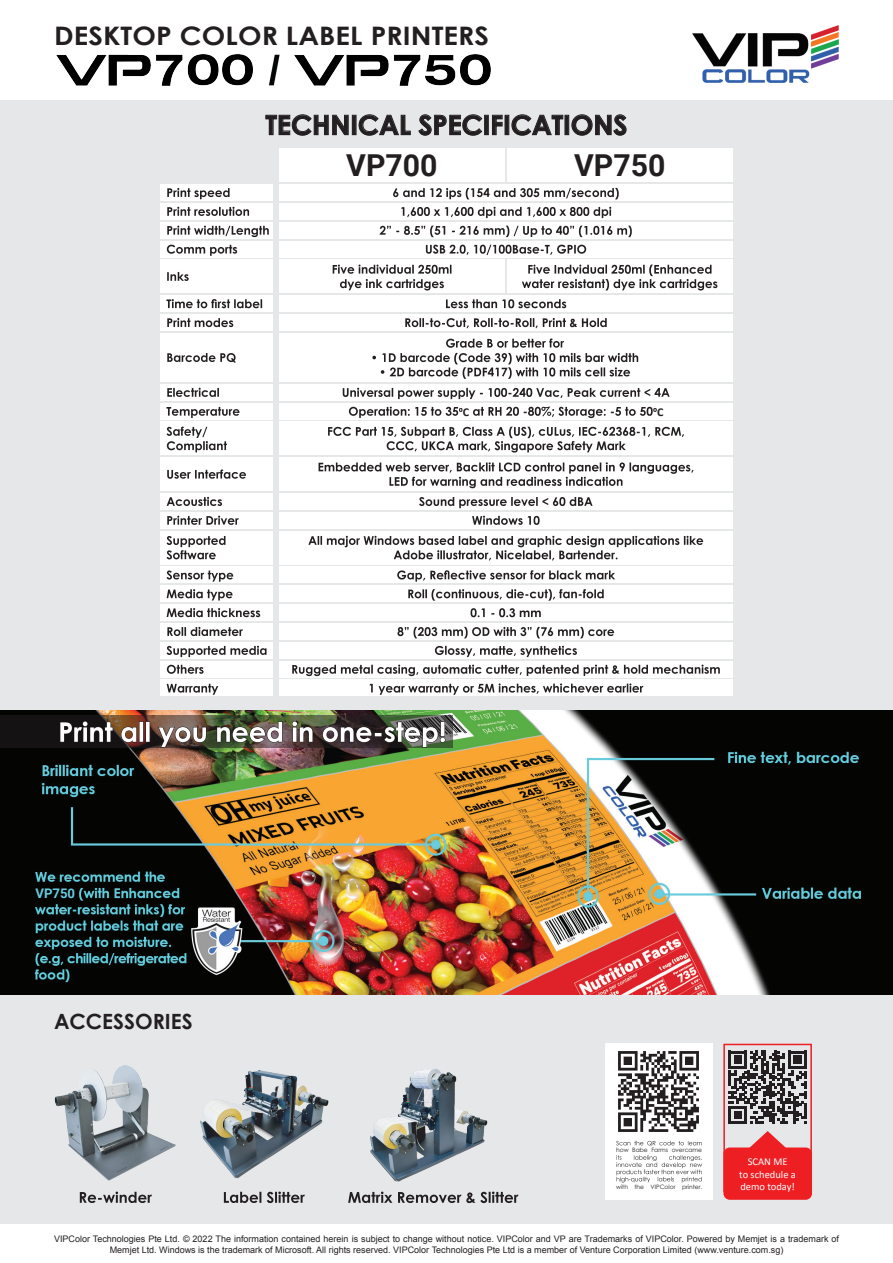
<style>
.page{position:relative;width:893px;height:1263px;background:#fff}
.page>*{position:absolute;margin:0;border:0;box-sizing:border-box;transform-origin:0 0}
.t1{font:700 30.15px "Roboto";color:#231f20}
.t2{font:700 27px "Century Gothic";color:#231f20}
.t3{font:700 25.5px "Century Gothic";letter-spacing:.005em;color:#231f20;scale:1.1 1}
.t4{font:700 21px "Century Gothic";color:#231f20}
.t5{font:700 13.2px "Roboto";color:#67cce1}
.t6{font:700 12px "Calibri";color:#231f20}
.t7{font:10.5px/12.6px "Calibri";color:#fff;text-align:center}
.t8{font:9px/10.8px "Arial";color:#231f20;text-align:center}
.t9{font:6px "Century Gothic";color:#231f20}
</style>
<div class="page">
<img style="left:692px;top:25px;width:147px;height:58px">
<div style="left:0;top:100px;width:893px;height:610px;background:#e6e7e9"></div>
<img style="left:0;top:710px;width:893px;height:285px">
<svg style="left:1px;top:716px;width:452px;height:32px;background:#343226"></svg>
<svg style="left:60px;top:721px;width:386px;height:27px"></svg>
<div style="left:1px;top:995px;width:892px;height:229px;background:#e6e7e9"></div>
<img style="left:54px;top:1066px;width:120px;height:115px">
<svg style="left:80px;top:1191px;width:72px;height:12px"></svg>
<img style="left:174px;top:1070px;width:155px;height:109px">
<svg style="left:224px;top:1191px;width:81px;height:12px"></svg>
<img style="left:370px;top:1068px;width:118px;height:114px">
<svg style="left:348px;top:1191px;width:170px;height:12px"></svg>
<svg style="left:728px;top:1051px;width:79px;height:73px"></svg>
<svg style="left:750px;top:1131px;width:35px;height:16px"></svg>
<div style="left:723px;top:1044px;width:89px;height:148px;border:2px solid #ee1f23"></div>
<div style="left:723px;top:1147px;width:89px;height:53px;background:#ee1f23;border-radius:6px"></div>
<div style="left:605px;top:1043px;width:108px;height:157px;background:#fff"></div>
<img style="left:618px;top:1051px;width:81px;height:81px">
<svg style="left:616px;top:1141px;width:86px;height:4px"></svg>
<svg style="left:616px;top:1155px;width:86px;height:27px"></svg>
<img style="left:268px;top:55px;width:12px;height:30px">
<img style="left:57px;top:54px;width:196px;height:31px">
<img style="left:294px;top:54px;width:196px;height:31px">
<div style="left:279px;top:184px;width:454px;height:17px;background:#fff"></div>
<svg style="left:393px;top:188px;width:226px;height:11px"></svg>
<div style="left:279px;top:566px;width:454px;height:17px;background:#fff"></div>
<svg style="left:397px;top:570px;width:218px;height:12px"></svg>
<div style="left:279px;top:512px;width:454px;height:17px;background:#fff"></div>
<svg style="left:472px;top:516px;width:68px;height:9px"></svg>
<div style="left:279px;top:384px;width:454px;height:17px;background:#fff"></div>
<svg style="left:343px;top:388px;width:327px;height:11px"></svg>
<div style="left:160px;top:184px;width:113px;height:17px;background:#fff"></div>
<svg style="left:167px;top:188px;width:63px;height:11px"></svg>
<div style="left:160px;top:566px;width:113px;height:17px;background:#fff"></div>
<svg style="left:167px;top:570px;width:66px;height:12px"></svg>
<div style="left:160px;top:512px;width:113px;height:17px;background:#fff"></div>
<svg style="left:167px;top:516px;width:72px;height:9px"></svg>
<div style="left:160px;top:384px;width:113px;height:17px;background:#fff"></div>
<svg style="left:167px;top:388px;width:52px;height:9px"></svg>
<svg style="left:265px;top:114px;width:84px;height:22px"></svg>
<div style="left:352px;top:115px;width:4px;height:20px;border:1px solid #231f20"></div>
<svg style="left:359px;top:114px;width:52px;height:22px"></svg>
<svg style="left:418px;top:114px;width:64px;height:22px"></svg>
<div style="left:484px;top:115px;width:5px;height:20px;border:1px solid #231f20"></div>
<svg style="left:492px;top:115px;width:11px;height:20px"></svg>
<svg style="left:511px;top:114px;width:52px;height:22px"></svg>
<div style="left:565px;top:115px;width:4px;height:20px;border:1px solid #231f20"></div>
<svg style="left:571px;top:114px;width:56px;height:22px"></svg>
<div style="left:279px;top:203px;width:454px;height:17px;background:#fff"></div>
<svg style="left:401px;top:207px;width:210px;height:11px"></svg>
<div style="left:279px;top:585px;width:454px;height:17px;background:#fff"></div>
<svg style="left:408px;top:589px;width:196px;height:12px"></svg>
<div style="left:279px;top:642px;width:454px;height:17px;background:#fff"></div>
<svg style="left:435px;top:646px;width:142px;height:11px"></svg>
<div style="left:279px;top:531px;width:454px;height:33px;background:#fff"></div>
<svg style="left:308px;top:536px;width:395px;height:25px"></svg>
<div style="left:279px;top:421px;width:454px;height:34px;background:#fff"></div>
<svg style="left:328px;top:427px;width:356px;height:26px"></svg>
<div style="left:160px;top:203px;width:113px;height:17px;background:#fff"></div>
<svg style="left:167px;top:207px;width:82px;height:9px"></svg>
<div style="left:160px;top:585px;width:113px;height:17px;background:#fff"></div>
<svg style="left:167px;top:589px;width:66px;height:11px"></svg>
<div style="left:160px;top:642px;width:113px;height:17px;background:#fff"></div>
<svg style="left:167px;top:646px;width:100px;height:11px"></svg>
<div style="left:160px;top:531px;width:113px;height:33px;background:#fff"></div>
<svg style="left:167px;top:536px;width:58px;height:23px"></svg>
<div style="left:160px;top:421px;width:113px;height:34px;background:#fff"></div>
<svg style="left:167px;top:427px;width:60px;height:25px"></svg>
<div style="left:279px;top:222px;width:454px;height:17px;background:#fff"></div>
<svg style="left:380px;top:226px;width:252px;height:11px"></svg>
<div style="left:279px;top:604px;width:454px;height:17px;background:#fff"></div>
<svg style="left:471px;top:608px;width:70px;height:9px"></svg>
<div style="left:279px;top:661px;width:454px;height:16px;background:#fff"></div>
<svg style="left:292px;top:665px;width:428px;height:11px"></svg>
<div style="left:279px;top:457px;width:454px;height:34px;background:#fff"></div>
<svg style="left:319px;top:462px;width:374px;height:26px"></svg>
<div style="left:160px;top:222px;width:113px;height:17px;background:#fff"></div>
<svg style="left:167px;top:226px;width:102px;height:11px"></svg>
<div style="left:160px;top:604px;width:113px;height:17px;background:#fff"></div>
<svg style="left:167px;top:608px;width:93px;height:9px"></svg>
<div style="left:160px;top:661px;width:113px;height:16px;background:#fff"></div>
<svg style="left:167px;top:665px;width:37px;height:9px"></svg>
<div style="left:160px;top:457px;width:113px;height:34px;background:#fff"></div>
<svg style="left:167px;top:469px;width:79px;height:10px"></svg>
<div style="left:279px;top:241px;width:454px;height:16px;background:#fff"></div>
<svg style="left:426px;top:245px;width:160px;height:10px"></svg>
<div style="left:279px;top:623px;width:454px;height:17px;background:#fff"></div>
<svg style="left:397px;top:627px;width:217px;height:11px"></svg>
<div style="left:279px;top:679px;width:454px;height:17px;background:#fff"></div>
<svg style="left:369px;top:683px;width:274px;height:12px"></svg>
<div style="left:279px;top:493px;width:454px;height:17px;background:#fff"></div>
<svg style="left:419px;top:497px;width:174px;height:11px"></svg>
<div style="left:160px;top:241px;width:113px;height:16px;background:#fff"></div>
<svg style="left:167px;top:245px;width:70px;height:11px"></svg>
<div style="left:160px;top:623px;width:113px;height:17px;background:#fff"></div>
<svg style="left:167px;top:627px;width:76px;height:9px"></svg>
<div style="left:160px;top:679px;width:113px;height:17px;background:#fff"></div>
<svg style="left:167px;top:684px;width:51px;height:11px"></svg>
<div style="left:160px;top:493px;width:113px;height:17px;background:#fff"></div>
<svg style="left:167px;top:497px;width:55px;height:9px"></svg>
<div style="left:279px;top:259px;width:226px;height:34px;background:#fff"></div>
<svg style="left:333px;top:265px;width:118px;height:25px"></svg>
<div style="left:279px;top:148px;width:226px;height:34px;background:#fff"></div>
<div style="left:160px;top:259px;width:113px;height:34px;background:#fff"></div>
<svg style="left:167px;top:272px;width:22px;height:9px"></svg>
<div style="left:507px;top:259px;width:226px;height:34px;background:#fff"></div>
<svg style="left:522px;top:265px;width:195px;height:25px"></svg>
<div style="left:507px;top:148px;width:226px;height:34px;background:#fff"></div>
<div style="left:279px;top:295px;width:454px;height:17px;background:#fff"></div>
<div style="left:160px;top:295px;width:113px;height:17px;background:#fff"></div>
<svg style="left:166px;top:299px;width:96px;height:9px"></svg>
<svg style="left:446px;top:299px;width:120px;height:9px"></svg>
<div style="left:279px;top:314px;width:454px;height:17px;background:#fff"></div>
<svg style="left:405px;top:318px;width:202px;height:10px"></svg>
<div style="left:160px;top:314px;width:113px;height:17px;background:#fff"></div>
<svg style="left:167px;top:318px;width:66px;height:9px"></svg>
<div style="left:279px;top:333px;width:454px;height:49px;background:#fff"></div>
<div style="left:160px;top:333px;width:113px;height:49px;background:#fff"></div>
<svg style="left:167px;top:353px;width:69px;height:9px"></svg>
<svg style="left:372px;top:338px;width:266px;height:41px"></svg>
<div style="left:279px;top:403px;width:454px;height:17px;background:#fff"></div>
<svg style="left:349px;top:407px;width:113px;height:11px"></svg>
<svg style="left:473px;top:407px;width:184px;height:11px"></svg>
<div style="left:160px;top:403px;width:113px;height:17px;background:#fff"></div>
<svg style="left:166px;top:407px;width:74px;height:11px"></svg>
<div style="left:33px;top:884px;width:46px;height:18px;background:#040503"></div>
<h3 class="t3" style="left:54px;top:16px;width:397px">DESKTOP COLOR LABEL PRINTERS</h3>
<h2 class="t2" style="left:266px;top:104px;width:363px">TECHNICAL SPECIFICATIONS</h2>
<h1 class="t1" style="left:346px;top:144px;width:93px">VP700</h1>
<h1 class="t1" style="left:574px;top:144px;width:93px">VP750</h1>
<h3 class="t5" style="left:35px;top:884px;width:41px">VP750</h3>
<h3 class="t4" style="left:54px;top:1006px;width:140px">ACCESSORIES</h3>
<h3 class="t6" style="left:463px;top:404px;width:8px">C</h3>
<h3 class="t6" style="left:657px;top:404px;width:8px">C</h3>
<p class="t9" style="left:616px;top:1146px;width:88px">how Babe Farms overcame</p>
<p class="t9" style="left:616px;top:1182px;width:88px">with the VIPColor printer.</p>
<p class="t7" style="left:739px;top:1155px;width:58px">SCAN ME<br>to schedule a demo today!</p>
<p class="t8" style="left:54px;top:1234px;width:786px">VIPColor Technologies Pte Ltd. © 2022 The information contained herein is subject to change without notice. VIPColor and VP are Trademarks of VIPColor. Powered by Memjet is a trademark of<br>Memjet Ltd. Windows is the trademark of Microsoft. All rights reserved. VIPColor Technologies Pte Ltd is a member of Venture Corporation Limited (www.venture.com.sg)</p>
</div>
